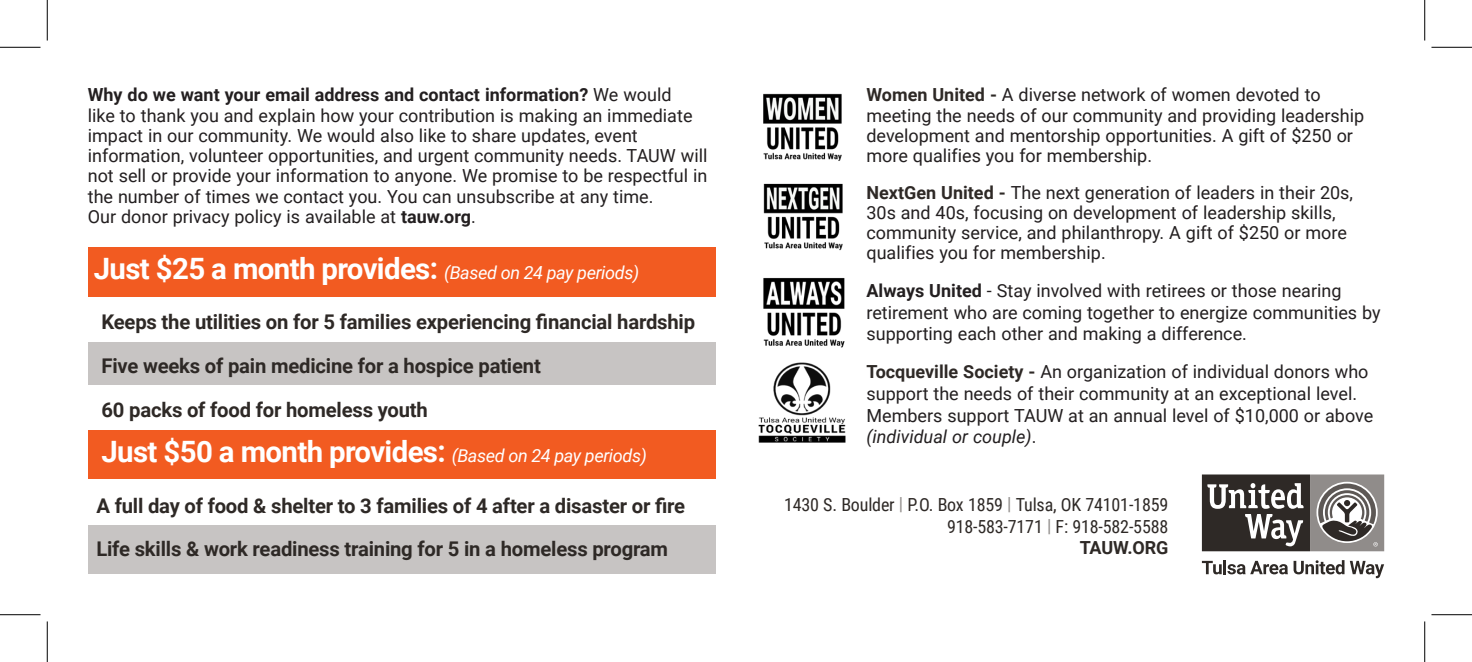
<style>
.page{position:relative;width:1472px;height:662px;background:#fff}
.page>*{position:absolute;margin:0;border:0;box-sizing:border-box;transform-origin:0 0}
.t1{font:700 29.47px "Roboto";letter-spacing:-.02em;color:#fff}
.t2{font:700 20.25px "Roboto";letter-spacing:-.01em;color:#2e2926}
.t3{font:18px/20.2px "Roboto";color:#231f20}
.t4{font:18px "Roboto Condensed";letter-spacing:-.01em;color:#2e2926}
.t5{font:700 18px "Roboto";letter-spacing:-.01em;color:#2e2926}
.s1{font-weight:700}
.s2{font-weight:400;font-style:italic;font-size:18px}
.s3{font-weight:700;color:#2e2926}
.s4{font-style:italic}
.s5{color:#908c8a}
</style>
<div class="page">
<div style="left:88px;top:342px;width:628px;height:43px;background:#c7c4c3"></div>
<div style="left:88px;top:430px;width:628px;height:49px;background:#f25b21"></div>
<div style="left:88px;top:525px;width:628px;height:49px;background:#c7c4c3"></div>
<div style="left:88px;top:247px;width:628px;height:49px;background:#f25b21"></div>
<svg style="left:1202px;top:474px;width:182px;height:77px"></svg>
<svg style="left:1201px;top:560px;width:20px;height:14px"></svg>
<hr style="left:1223px;top:560px;width:3px;height:14px;background:#2e2926">
<svg style="left:1227px;top:560px;width:157px;height:18px"></svg>
<img style="left:763px;top:93px;width:79px;height:68px">
<img style="left:763px;top:183px;width:80px;height:68px">
<img style="left:763px;top:278px;width:82px;height:70px">
<img style="left:758px;top:362px;width:88px;height:81px">
<hr style="left:0;top:47px;width:40px;height:1px;background:#000">
<hr style="left:1431px;top:47px;width:41px;height:1px;background:#000">
<hr style="left:0;top:614px;width:40px;height:1px;background:#000">
<hr style="left:1431px;top:614px;width:41px;height:1px;background:#000">
<hr style="left:47px;top:0;width:1px;height:40px;background:#000">
<hr style="left:47px;top:621px;width:1px;height:41px;background:#000">
<hr style="left:1424px;top:0;width:1px;height:40px;background:#000">
<hr style="left:1424px;top:621px;width:1px;height:41px;background:#000">
<p class="t3" style="left:88px;top:84px;width:621px"><span class="s1">Why do we want your email address and contact information?</span> We would<br>like to thank you and explain how your contribution is making an immediate impact in our community. We would also like to share updates, event information, volunteer opportunities, and urgent community needs. TAUW will not sell or provide your information to anyone. We promise to be respectful in the number of times we contact you. You can unsubscribe at any time.</p>
<p class="t3" style="left:88px;top:206px;width:389px">Our donor privacy policy is available at <span class="s1">tauw.org</span>.</p>
<p class="t1" style="left:94px;top:248px;width:547px">Just $25 a month provides: <span class="s2">(Based on 24 pay periods)</span></p>
<p class="t2" style="left:101px;top:307px;width:595px">Keeps the utilities on for 5 families experiencing financial hardship</p>
<p class="t2" style="left:101px;top:351px;width:441px">Five weeks of pain medicine for a hospice patient</p>
<p class="t2" style="left:101px;top:395px;width:328px">60 packs of food for homeless youth</p>
<p class="t1" style="left:101px;top:431px;width:547px">Just $50 a month provides: <span class="s2">(Based on 24 pay periods)</span></p>
<p class="t2" style="left:96px;top:491px;width:590px">A full day of food &amp; shelter to 3 families of 4 after a disaster or fire</p>
<p class="t2" style="left:96px;top:534px;width:573px">Life skills &amp; work readiness training for 5 in a homeless program</p>
<p class="t3" style="left:866px;top:84px;width:499px"><span class="s3">Women United -</span> A diverse network of women devoted to meeting the needs of our community and providing leadership development and mentorship opportunities. A gift of $250 or more qualifies you for membership.</p>
<p class="t3" style="left:866px;top:181px;width:488px"><span class="s3">NextGen United -</span> The next generation of leaders in their 20s, 30s and 40s, focusing on development of leadership skills, community service, and philanthropy. A gift of $250 or more qualifies you for membership.</p>
<p class="t3" style="left:866px;top:279px;width:516px;line-height:21.6px"><span class="s1">Always United</span> - Stay involved with retirees or those nearing retirement who are coming together to energize communities by supporting each other and making a difference.</p>
<p class="t3" style="left:866px;top:360px;width:508px;line-height:21.6px"><span class="s3">Tocqueville Society -</span> An organization of individual donors who support the needs of their community at an exceptional level.<br>Members support TAUW at an annual level of $10,000 or above <span class="s4">(individual or couple)</span>.</p>
<p class="t4" style="left:784px;top:492px;width:386px">1430 S. Boulder <span class="s5">|</span> P.O. Box 1859 <span class="s5">|</span> Tulsa, OK 74101-1859</p>
<p class="t4" style="left:947px;top:513px;width:223px">918-583-7171 <span class="s5">|</span> F: 918-582-5588</p>
<p class="t5" style="left:1079px;top:535px;width:90px">TAUW.ORG</p>
</div>
